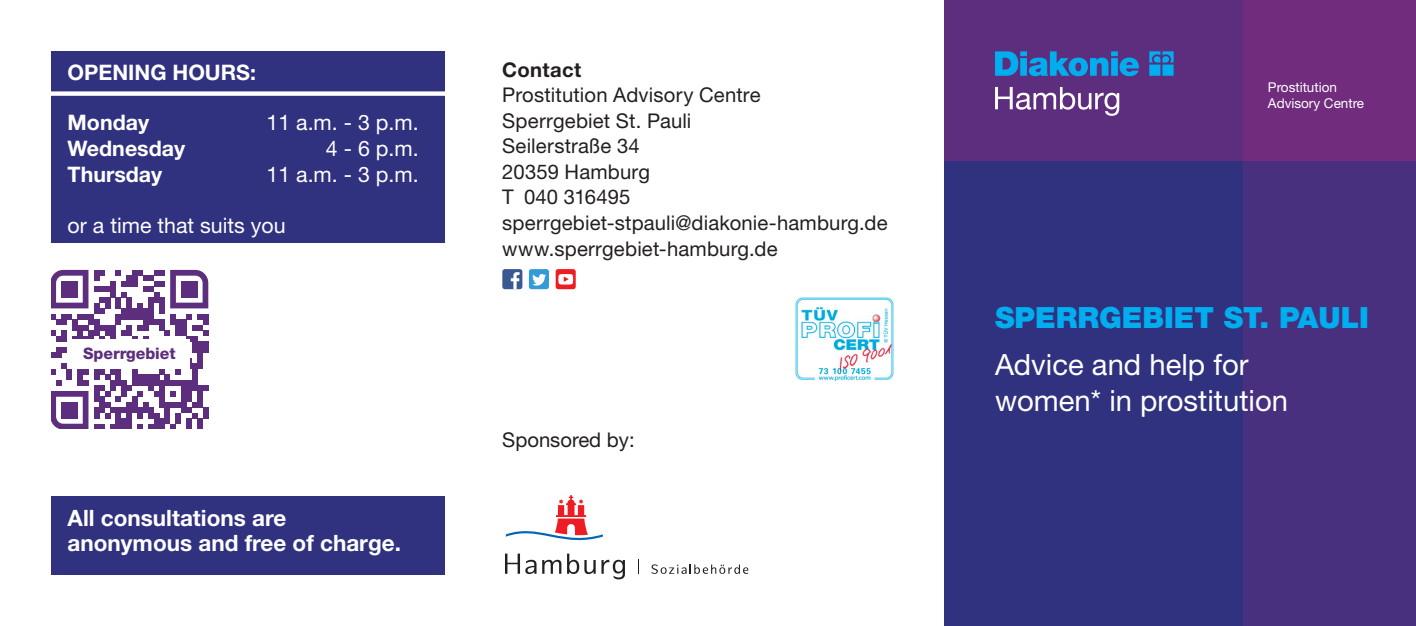
<style>
.page{position:relative;width:1416px;height:626px;background:#fff}
.page>*{position:absolute;margin:0;border:0;box-sizing:border-box;transform-origin:0 0}
.t1{font:29.25px "Helvetica Neue LT Pro";color:#fff}
.t2{font:900 29.25px "Helvetica Neue LT Pro";color:#00aeef}
.Copy_8_5_auf_11_16{font:700 22.5px/25.2px "Helvetica Neue LT Pro";color:#fff}
.t3{font:21.38px "Helvetica Neue LT Pro";color:#fff}
.t4{font:700 21.38px "Helvetica Neue LT Pro";color:#fff}
._11_Fliesstext_9pt_4{font:20.25px "Helvetica Neue LT Pro";letter-spacing:.01em;color:#231f20}
._12_Zwischentitel_9p{font:700 20.25px "Helvetica Neue LT Pro";letter-spacing:.015em;color:#231f20}
.t5{font:800 15.97px "Helvetica Neue LT Pro";color:#5e2e7e}
.t6{font:13.5px "Helvetica Neue LT Pro";color:#fff}
.t7{font:6.3px "Myriad Pro";color:#231f20}
</style>
<div class="page">
<div style="left:51px;top:496px;width:394px;height:78px;background:#30317f"></div>
<div style="left:51px;top:93px;width:394px;height:149px;background:#30317f"></div>
<div style="left:51px;top:51px;width:394px;height:45px;background:#30317f"></div>
<div style="left:48px;top:91px;width:411px;height:5px;background:#fff"></div>
<div style="left:944px;top:83px;width:329px;height:542px;background:#30317f"></div>
<div style="left:1243px;top:89px;width:173px;height:536px;background:#48307e"></div>
<div style="left:944px;top:0;width:329px;height:160px;background:#5e2e7e"></div>
<svg style="left:995px;top:87px;width:124px;height:29px"></svg>
<svg style="left:995px;top:51px;width:179px;height:25px"></svg>
<div style="left:1243px;top:0;width:173px;height:160px;background:#712c7d"></div>
<div style="left:502px;top:269px;width:20px;height:20px;background:#3c5890;border-radius:3px"></div>
<div style="left:529px;top:269px;width:20px;height:20px;background:#359bd6;border-radius:3px"></div>
<div style="left:556px;top:269px;width:20px;height:20px;background:#ee1d23;border-radius:3px"></div>
<svg style="left:558px;top:274px;width:15px;height:10px"></svg>
<svg style="left:532px;top:274px;width:14px;height:11px"></svg>
<svg style="left:511px;top:272px;width:9px;height:17px"></svg>
<img style="left:795px;top:297px;width:99px;height:83px">
<img style="left:819px;top:368px;width:52px;height:6px">
<svg style="left:505px;top:553px;width:31px;height:20px"></svg>
<svg style="left:542px;top:559px;width:19px;height:14px"></svg>
<svg style="left:567px;top:553px;width:58px;height:26px"></svg>
<svg style="left:506px;top:495px;width:97px;height:46px"></svg>
<svg style="left:651px;top:564px;width:97px;height:9px"></svg>
<svg style="left:638px;top:559px;width:1px;height:14px"></svg>
<svg style="left:51px;top:269px;width:157px;height:159px"></svg>
<div style="left:61px;top:280px;width:17px;height:17px;background:#5e2e7e"></div>
<div style="left:181px;top:280px;width:16px;height:17px;background:#5e2e7e"></div>
<div style="left:61px;top:401px;width:17px;height:17px;background:#5e2e7e"></div>
<div style="left:71px;top:339px;width:119px;height:29px;background:#fff"></div>
<p class="t4" style="left:68px;top:59px;width:190px">OPENING HOURS:</p>
<p class="t4" style="left:68px;top:109px;width:83px">Monday</p>
<p class="t3" style="left:266px;top:109px;width:154px">11 a.m. - 3 p.m.</p>
<p class="t4" style="left:68px;top:135px;width:119px">Wednesday</p>
<p class="t3" style="left:326px;top:135px;width:94px">4 - 6 p.m.</p>
<p class="t4" style="left:68px;top:160px;width:96px">Thursday</p>
<p class="t3" style="left:266px;top:161px;width:154px">11 a.m. - 3 p.m.</p>
<p class="t3" style="left:68px;top:212px;width:220px">or a time that suits you</p>
<p class="t5" style="left:83px;top:343px;width:94px">Sperrgebiet</p>
<p class="Copy_8_5_auf_11_16" style="left:68px;top:504px;width:335px">All consultations are anonymous and free of charge.</p>
<p class="_12_Zwischentitel_9p" style="left:502px;top:57px;width:81px">Contact</p>
<p class="_11_Fliesstext_9pt_4" style="left:502px;top:82px;width:260px">Prostitution Advisory Centre</p>
<p class="_11_Fliesstext_9pt_4" style="left:502px;top:108px;width:191px">Sperrgebiet St. Pauli</p>
<p class="_11_Fliesstext_9pt_4" style="left:502px;top:133px;width:139px">Seilerstraße 34</p>
<p class="_11_Fliesstext_9pt_4" style="left:502px;top:159px;width:149px">20359 Hamburg</p>
<p class="_11_Fliesstext_9pt_4" style="left:502px;top:184px;width:130px">T 040 316495</p>
<p class="_11_Fliesstext_9pt_4" style="left:502px;top:210px;width:387px">sperrgebiet-stpauli@diakonie-hamburg.de</p>
<p class="_11_Fliesstext_9pt_4" style="left:502px;top:235px;width:277px">www.sperrgebiet-hamburg.de</p>
<p class="t7" style="left:666px;top:244px;width:21px">negativ</p>
<p class="_11_Fliesstext_9pt_4" style="left:502px;top:427px;width:134px">Sponsored by:</p>
<p class="t6" style="left:1268px;top:79px;width:71px">Prostitution</p>
<p class="t6" style="left:1268px;top:95px;width:98px">Advisory Centre</p>
<p class="t2" style="left:995px;top:299px;width:375px">SPERRGEBIET ST. PAULI</p>
<p class="t1" style="left:995px;top:346px;width:255px">Advice and help for</p>
<p class="t1" style="left:995px;top:382px;width:295px">women* in prostitution</p>
</div>
